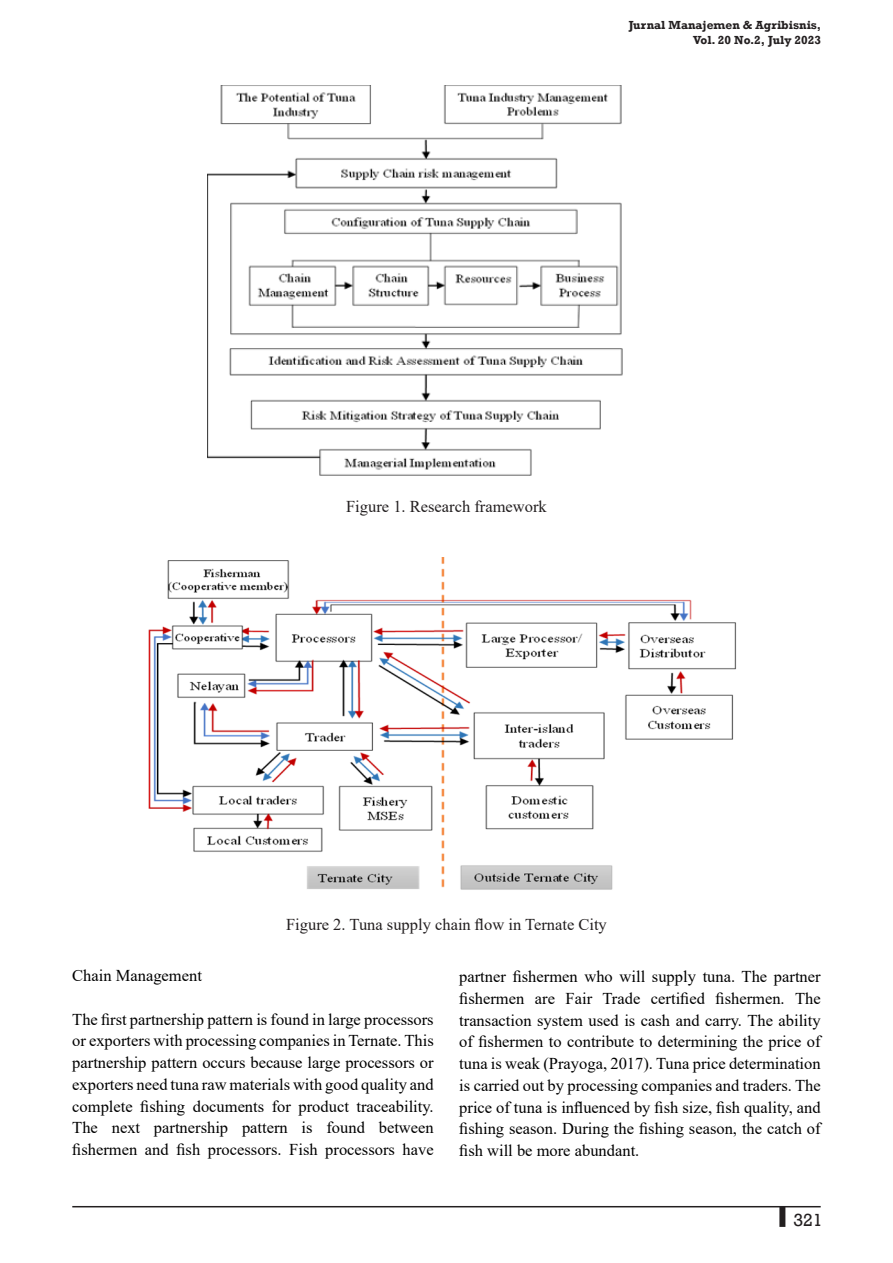
<style>
.page{position:relative;width:893px;height:1263px;background:#fff}
.page>*{position:absolute;margin:0;border:0;box-sizing:border-box;transform-origin:0 0}
.t1{font:18px "Rockwell";color:#231f20}
.t2{font:16.5px/21.8px "Times New Roman";color:#000;text-align:justify}
.t3{font:16.5px "Times New Roman";color:#231f20}
.t4{font:700 12px/15px "Rockwell";color:#231f20;text-align:right}
</style>
<div class="page">
<hr style="left:72px;top:1206px;width:749px;height:1px;background:#231f20">
<div style="left:779px;top:1207px;width:6px;height:20px;background:#231f20"></div>
<img style="left:208px;top:86px;width:415px;height:390px">
<img style="left:148px;top:557px;width:589px;height:333px">
<p class="t4" style="left:629px;top:17px;width:194px">Jurnal Manajemen &amp; Agribisnis,<br>Vol. 20 No.2, July 2023</p>
<p class="t3" style="left:346px;top:495px;width:202px">Figure 1. Research framework</p>
<p class="t3" style="left:286px;top:913px;width:322px">Figure 2. Tuna supply chain flow in Ternate City</p>
<p class="t2" style="left:72px;top:964px;width:131px">Chain Management</p>
<p class="t2" style="left:72px;top:1007px;width:363px">The first partnership pattern is found in large processors or exporters with processing companies in Ternate. This partnership pattern occurs because large processors or exporters need tuna raw materials with good quality and complete fishing documents for product traceability.<br>The next partnership pattern is found between fishermen and fish processors. Fish processors have</p>
<p class="t2" style="left:459px;top:965px;width:363px">partner fishermen who will supply tuna. The partner fishermen are Fair Trade certified fishermen. The transaction system used is cash and carry. The ability of fishermen to contribute to determining the price of tuna is weak (Prayoga, 2017). Tuna price determination is carried out by processing companies and traders. The price of tuna is influenced by fish size, fish quality, and fishing season. During the fishing season, the catch of fish will be more abundant.</p>
<p class="t1" style="left:793px;top:1209px;width:31px">321</p>
</div>
